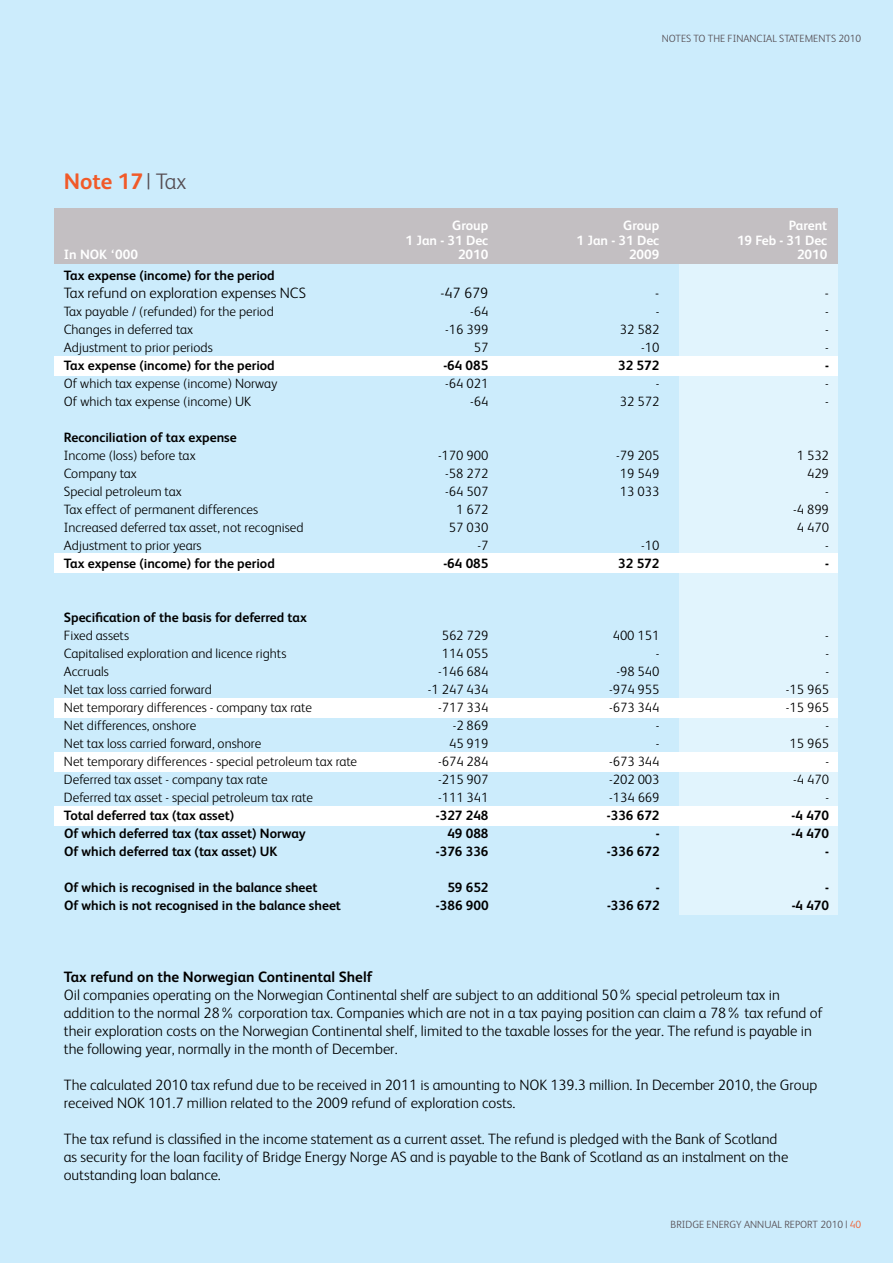
<style>
.page{position:relative;width:893px;height:1263px;background:#ccecfc}
.page>*{position:absolute;margin:0;border:0;box-sizing:border-box;transform-origin:0 0}
.t1{font:700 22.5px "FS Albert";color:#f15a29}
.t2{font:300 15px/18px "FS Albert";color:#000}
.t3{font:700 15px "FS Albert";color:#000}
.t4{font:300 13.5px "FS Albert";color:#000}
.t5{font:700 13.5px "FS Albert";color:#000}
.t6{font:700 13.5px "FS Albert";color:#fff}
.t7{font:300 10.5px "FS Albert";color:#554d52}
.s1{font-weight:300;color:#554d52}
.s2{color:#f15a29}
</style>
<div class="page">
<div style="left:679px;top:248px;width:159px;height:667px;background:#e1f4fd"></div>
<div style="left:54px;top:357px;width:784px;height:19px;background:#fff"></div>
<div style="left:54px;top:753px;width:784px;height:19px;background:#fff"></div>
<div style="left:54px;top:807px;width:784px;height:19px;background:#fff"></div>
<div style="left:54px;top:554px;width:784px;height:19px;background:#fff"></div>
<div style="left:54px;top:699px;width:784px;height:19px;background:#fff"></div>
<div style="left:54px;top:208px;width:784px;height:55px;background:#c3bfc2"></div>
<h1 class="t1" style="left:64px;top:169px;width:124px">Note 17 <span class="s1">| Tax</span></h1>
<p class="t7" style="left:662px;top:33px;width:14px">Notes</p>
<p class="t7" style="left:694px;top:33px;width:21px">to the</p>
<p class="t7" style="left:728px;top:33px;width:12px">Financial</p>
<p class="t7" style="left:779px;top:33px;width:7px">statements</p>
<p class="t7" style="left:838px;top:33px;width:24px">2010</p>
<p class="t6" style="left:452px;top:218px;width:38px">Group</p>
<p class="t6" style="left:623px;top:218px;width:38px">Group</p>
<p class="t6" style="left:789px;top:218px;width:40px">Parent</p>
<p class="t6" style="left:406px;top:233px;width:84px">1 Jan - 31 Dec</p>
<p class="t6" style="left:577px;top:233px;width:84px">1 Jan - 31 Dec</p>
<p class="t6" style="left:737px;top:233px;width:92px">19 Feb - 31 Dec</p>
<p class="t6" style="left:64px;top:246px;width:76px">In NOK ‘000</p>
<p class="t6" style="left:458px;top:246px;width:32px">2010</p>
<p class="t6" style="left:629px;top:246px;width:32px">2009</p>
<p class="t6" style="left:797px;top:246px;width:32px">2010</p>
<p class="t5" style="left:64px;top:267px;width:213px">Tax expense (income) for the period</p>
<p class="t2" style="left:64px;top:284px;width:244px">Tax refund on exploration expenses NCS</p>
<p class="t2" style="left:440px;top:284px;width:49px">-47 679</p>
<p class="t2" style="left:655px;top:284px;width:6px">-</p>
<p class="t2" style="left:825px;top:284px;width:6px">-</p>
<p class="t4" style="left:64px;top:303px;width:211px">Tax payable / (refunded) for the period</p>
<p class="t4" style="left:470px;top:303px;width:20px">-64</p>
<p class="t4" style="left:656px;top:303px;width:5px">-</p>
<p class="t4" style="left:825px;top:303px;width:5px">-</p>
<p class="t4" style="left:64px;top:321px;width:131px">Changes in deferred tax</p>
<p class="t4" style="left:445px;top:321px;width:45px">-16 399</p>
<p class="t4" style="left:620px;top:321px;width:41px">32 582</p>
<p class="t4" style="left:825px;top:321px;width:5px">-</p>
<p class="t4" style="left:64px;top:339px;width:150px">Adjustment to prior periods</p>
<p class="t4" style="left:474px;top:339px;width:16px">57</p>
<p class="t4" style="left:641px;top:339px;width:20px">-10</p>
<p class="t4" style="left:825px;top:339px;width:5px">-</p>
<p class="t5" style="left:64px;top:357px;width:213px">Tax expense (income) for the period</p>
<p class="t5" style="left:443px;top:357px;width:47px">-64 085</p>
<p class="t5" style="left:618px;top:357px;width:43px">32 572</p>
<p class="t5" style="left:825px;top:357px;width:5px">-</p>
<p class="t4" style="left:64px;top:375px;width:215px">Of which tax expense (income) Norway</p>
<p class="t4" style="left:445px;top:375px;width:45px">-64 021</p>
<p class="t4" style="left:656px;top:375px;width:5px">-</p>
<p class="t4" style="left:825px;top:375px;width:5px">-</p>
<p class="t4" style="left:64px;top:393px;width:189px">Of which tax expense (income) UK</p>
<p class="t4" style="left:470px;top:393px;width:20px">-64</p>
<p class="t4" style="left:620px;top:393px;width:41px">32 572</p>
<p class="t4" style="left:825px;top:393px;width:5px">-</p>
<p class="t5" style="left:64px;top:429px;width:174px">Reconciliation of tax expense</p>
<p class="t4" style="left:64px;top:447px;width:133px">Income (loss) before tax</p>
<p class="t4" style="left:438px;top:447px;width:52px">-170 900</p>
<p class="t4" style="left:616px;top:447px;width:45px">-79 205</p>
<p class="t4" style="left:797px;top:447px;width:34px">1 532</p>
<p class="t4" style="left:64px;top:465px;width:74px">Company tax</p>
<p class="t4" style="left:445px;top:465px;width:45px">-58 272</p>
<p class="t4" style="left:620px;top:465px;width:41px">19 549</p>
<p class="t4" style="left:807px;top:465px;width:23px">429</p>
<p class="t4" style="left:64px;top:483px;width:119px">Special petroleum tax</p>
<p class="t4" style="left:445px;top:483px;width:45px">-64 507</p>
<p class="t4" style="left:620px;top:483px;width:41px">13 033</p>
<p class="t4" style="left:825px;top:483px;width:5px">-</p>
<p class="t4" style="left:64px;top:501px;width:196px">Tax effect of permanent differences</p>
<p class="t4" style="left:456px;top:501px;width:34px">1 672</p>
<p class="t4" style="left:793px;top:501px;width:37px">-4 899</p>
<p class="t4" style="left:64px;top:519px;width:241px">Increased deferred tax asset, not recognised</p>
<p class="t4" style="left:449px;top:519px;width:41px">57 030</p>
<p class="t4" style="left:797px;top:519px;width:34px">4 470</p>
<p class="t4" style="left:64px;top:537px;width:139px">Adjustment to prior years</p>
<p class="t4" style="left:477px;top:537px;width:12px">-7</p>
<p class="t4" style="left:641px;top:537px;width:20px">-10</p>
<p class="t4" style="left:825px;top:537px;width:5px">-</p>
<p class="t5" style="left:64px;top:555px;width:213px">Tax expense (income) for the period</p>
<p class="t5" style="left:443px;top:555px;width:47px">-64 085</p>
<p class="t5" style="left:618px;top:555px;width:43px">32 572</p>
<p class="t5" style="left:825px;top:555px;width:5px">-</p>
<p class="t5" style="left:64px;top:609px;width:244px">Specification of the basis for deferred tax</p>
<p class="t4" style="left:64px;top:627px;width:67px">Fixed assets</p>
<p class="t4" style="left:442px;top:627px;width:48px">562 729</p>
<p class="t4" style="left:613px;top:627px;width:48px">400 151</p>
<p class="t4" style="left:825px;top:627px;width:5px">-</p>
<p class="t4" style="left:64px;top:645px;width:224px">Capitalised exploration and licence rights</p>
<p class="t4" style="left:442px;top:645px;width:48px">114 055</p>
<p class="t4" style="left:656px;top:645px;width:5px">-</p>
<p class="t4" style="left:825px;top:645px;width:5px">-</p>
<p class="t4" style="left:64px;top:663px;width:46px">Accruals</p>
<p class="t4" style="left:438px;top:663px;width:52px">-146 684</p>
<p class="t4" style="left:616px;top:663px;width:45px">-98 540</p>
<p class="t4" style="left:825px;top:663px;width:5px">-</p>
<p class="t4" style="left:64px;top:681px;width:150px">Net tax loss carried forward</p>
<p class="t4" style="left:428px;top:681px;width:62px">-1 247 434</p>
<p class="t4" style="left:609px;top:681px;width:52px">-974 955</p>
<p class="t4" style="left:786px;top:681px;width:45px">-15 965</p>
<p class="t4" style="left:64px;top:699px;width:250px">Net temporary differences - company tax rate</p>
<p class="t4" style="left:438px;top:699px;width:52px">-717 334</p>
<p class="t4" style="left:609px;top:699px;width:52px">-673 344</p>
<p class="t4" style="left:786px;top:699px;width:45px">-15 965</p>
<p class="t4" style="left:64px;top:717px;width:134px">Net differences, onshore</p>
<p class="t4" style="left:453px;top:717px;width:37px">-2 869</p>
<p class="t4" style="left:656px;top:717px;width:5px">-</p>
<p class="t4" style="left:825px;top:717px;width:5px">-</p>
<p class="t4" style="left:64px;top:735px;width:199px">Net tax loss carried forward, onshore</p>
<p class="t4" style="left:449px;top:735px;width:41px">45 919</p>
<p class="t4" style="left:656px;top:735px;width:5px">-</p>
<p class="t4" style="left:790px;top:735px;width:41px">15 965</p>
<p class="t4" style="left:64px;top:753px;width:295px">Net temporary differences - special petroleum tax rate</p>
<p class="t4" style="left:438px;top:753px;width:52px">-674 284</p>
<p class="t4" style="left:609px;top:753px;width:52px">-673 344</p>
<p class="t4" style="left:825px;top:753px;width:5px">-</p>
<p class="t4" style="left:64px;top:771px;width:205px">Deferred tax asset - company tax rate</p>
<p class="t4" style="left:438px;top:771px;width:52px">-215 907</p>
<p class="t4" style="left:609px;top:771px;width:52px">-202 003</p>
<p class="t4" style="left:793px;top:771px;width:37px">-4 470</p>
<p class="t4" style="left:64px;top:789px;width:250px">Deferred tax asset - special petroleum tax rate</p>
<p class="t4" style="left:438px;top:789px;width:52px">-111 341</p>
<p class="t4" style="left:609px;top:789px;width:52px">-134 669</p>
<p class="t4" style="left:825px;top:789px;width:5px">-</p>
<p class="t5" style="left:64px;top:807px;width:172px">Total deferred tax (tax asset)</p>
<p class="t5" style="left:436px;top:807px;width:54px">-327 248</p>
<p class="t5" style="left:607px;top:807px;width:54px">-336 672</p>
<p class="t5" style="left:792px;top:807px;width:39px">-4 470</p>
<p class="t5" style="left:64px;top:825px;width:243px">Of which deferred tax (tax asset) Norway</p>
<p class="t5" style="left:447px;top:825px;width:43px">49 088</p>
<p class="t5" style="left:656px;top:825px;width:5px">-</p>
<p class="t5" style="left:792px;top:825px;width:39px">-4 470</p>
<p class="t5" style="left:64px;top:843px;width:215px">Of which deferred tax (tax asset) UK</p>
<p class="t5" style="left:436px;top:843px;width:54px">-376 336</p>
<p class="t5" style="left:607px;top:843px;width:54px">-336 672</p>
<p class="t5" style="left:825px;top:843px;width:5px">-</p>
<p class="t5" style="left:64px;top:879px;width:255px">Of which is recognised in the balance sheet</p>
<p class="t5" style="left:447px;top:879px;width:43px">59 652</p>
<p class="t5" style="left:656px;top:879px;width:5px">-</p>
<p class="t5" style="left:825px;top:879px;width:5px">-</p>
<p class="t5" style="left:64px;top:897px;width:279px">Of which is not recognised in the balance sheet</p>
<p class="t5" style="left:436px;top:897px;width:54px">-386 900</p>
<p class="t5" style="left:607px;top:897px;width:54px">-336 672</p>
<p class="t5" style="left:792px;top:897px;width:39px">-4 470</p>
<p class="t3" style="left:64px;top:968px;width:310px">Tax refund on the Norwegian Continental Shelf</p>
<p class="t2" style="left:64px;top:986px;width:760px">Oil companies operating on the Norwegian Continental shelf are subject to an additional 50% special petroleum tax in addition to the normal 28% corporation tax. Companies which are not in a tax paying position can claim a 78% tax refund of their exploration costs on the Norwegian Continental shelf, limited to the taxable losses for the year. The refund is payable in the following year, normally in the month of December.</p>
<p class="t2" style="left:64px;top:1076px;width:755px">The calculated 2010 tax refund due to be received in 2011 is amounting to NOK 139.3 million. In December 2010, the Group received NOK 101.7 million related to the 2009 refund of exploration costs.</p>
<p class="t2" style="left:64px;top:1130px;width:726px">The tax refund is classified in the income statement as a current asset. The refund is pledged with the Bank of Scotland as security for the loan facility of Bridge Energy Norge AS and is payable to the Bank of Scotland as an instalment on the outstanding loan balance.</p>
<p class="t7" style="left:671px;top:1219px;width:192px">BRIDGE ENERGY ANNUAL REPORT 2010 | <span class="s2">40</span></p>
</div>
